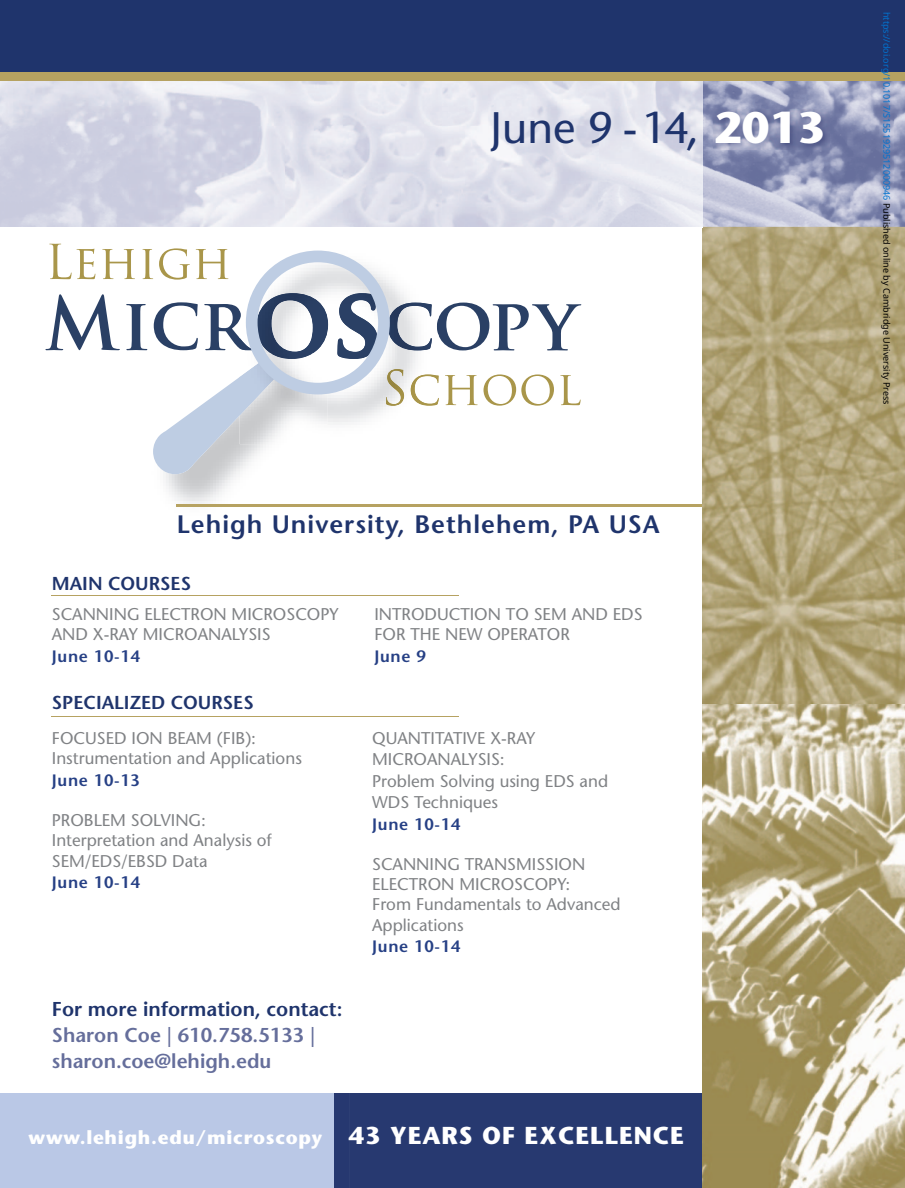
<style>
.page{position:relative;width:905px;height:1188px;background:#fff}
.page>*{position:absolute;margin:0;border:0;box-sizing:border-box;transform-origin:0 0}
.t1{font:44.1px "Stone Sans";color:#1f346c}
.t2{font:600 25.2px "Stone Sans";letter-spacing:.04em;color:#1f346c}
.t3{font:600 20.1px/26.2px "Stone Sans";color:#656e9b}
.t4{font:600 20.1px "Stone Sans";color:#1f346c}
.t5{font:700 18.75px "Stone Sans";letter-spacing:.04em;color:#fff}
.t6{font:600 18.75px "Stone Sans";color:#1f346c}
.t7{font:16.95px/20.4px "Stone Sans";color:#808285}
.t8{font:600 16.5px "Stone Sans";letter-spacing:.04em;color:#264085}
.t9{font:9px "Noto Sans";color:#0172cf}
.s1{font-weight:700;color:#fff}
.s2{font-size:24.45px}
.s3{color:#000}
</style>
<div class="page">
<img style="left:163px;top:474px;width:164px;height:33px">
<svg style="left:45px;top:244px;width:536px;height:230px"></svg>
<hr style="left:177px;top:504px;width:563px;height:2px;background:#b6a261">
<div style="left:0;top:1093px;width:349px;height:95px;background:#bac8e6"></div>
<div style="left:349px;top:1093px;width:353px;height:95px;background:#273970"></div>
<div style="left:335px;top:1093px;width:14px;height:95px;background:#263870"></div>
<img style="left:702px;top:703px;width:202px;height:485px">
<img style="left:702px;top:81px;width:202px;height:622px">
<div style="left:0;top:0;width:904px;height:76px;background:#1f346c"></div>
<img style="left:713px;top:109px;width:116px;height:41px">
<div style="left:0;top:72px;width:904px;height:9px;background:#b6a261"></div>
<hr style="left:51px;top:716px;width:407px;height:1px;background:#b6a261">
<hr style="left:51px;top:595px;width:407px;height:1px;background:#b6a261">
<h1 class="t1" style="left:490px;top:101px;width:336px">June 9 - 14, <span class="s1">2013</span></h1>
<h2 class="t2" style="left:177px;top:509px;width:484px">Lehigh University, Bethlehem, PA USA</h2>
<p class="t6" style="left:52px;top:572px;width:141px">MAIN COURSES</p>
<p class="t7" style="left:52px;top:604px;width:288px">SCANNING ELECTRON MICROSCOPY<br>AND X-RAY MICROANALYSIS</p>
<p class="t8" style="left:52px;top:646px;width:90px">June 10-14</p>
<p class="t6" style="left:52px;top:691px;width:203px">SPECIALIZED COURSES</p>
<p class="t7" style="left:52px;top:728px;width:251px">FOCUSED ION BEAM (FIB):<br>Instrumentation and Applications</p>
<p class="t8" style="left:52px;top:770px;width:90px">June 10-13</p>
<p class="t7" style="left:52px;top:810px;width:221px">PROBLEM SOLVING:<br>Interpretation and Analysis of<br>SEM/EDS/EBSD Data</p>
<p class="t8" style="left:52px;top:872px;width:90px">June 10-14</p>
<p class="t4" style="left:52px;top:997px;width:292px">For more information, contact:</p>
<p class="t3" style="left:52px;top:1022px;width:265px">Sharon Coe | 610.758.5133 | sharon.coe@lehigh.edu</p>
<p class="t7" style="left:374px;top:604px;width:270px">INTRODUCTION TO SEM AND EDS<br>FOR THE NEW OPERATOR</p>
<p class="t8" style="left:374px;top:646px;width:53px">June 9</p>
<p class="t7" style="left:372px;top:727px;width:237px;line-height:21.5px">QUANTITATIVE X-RAY<br>MICROANALYSIS:<br>Problem Solving using EDS and<br>WDS Techniques</p>
<p class="t8" style="left:372px;top:814px;width:90px">June 10-14</p>
<p class="t7" style="left:372px;top:854px;width:250px">SCANNING TRANSMISSION<br>ELECTRON MICROSCOPY:<br>From Fundamentals to Advanced<br>Applications</p>
<p class="t8" style="left:372px;top:937px;width:90px">June 10-14</p>
<p class="t5" style="left:28px;top:1126px;width:657px">www.lehigh.edu/microscopy <span class="s2">43 YEARS OF EXCELLENCE</span></p>
<p class="t9" style="left:893px;top:12px;width:394px;rotate:90deg">https://doi.org/10.1017/S1551929512000946 <span class="s3">Published online by Cambridge University Press</span></p>
</div>
